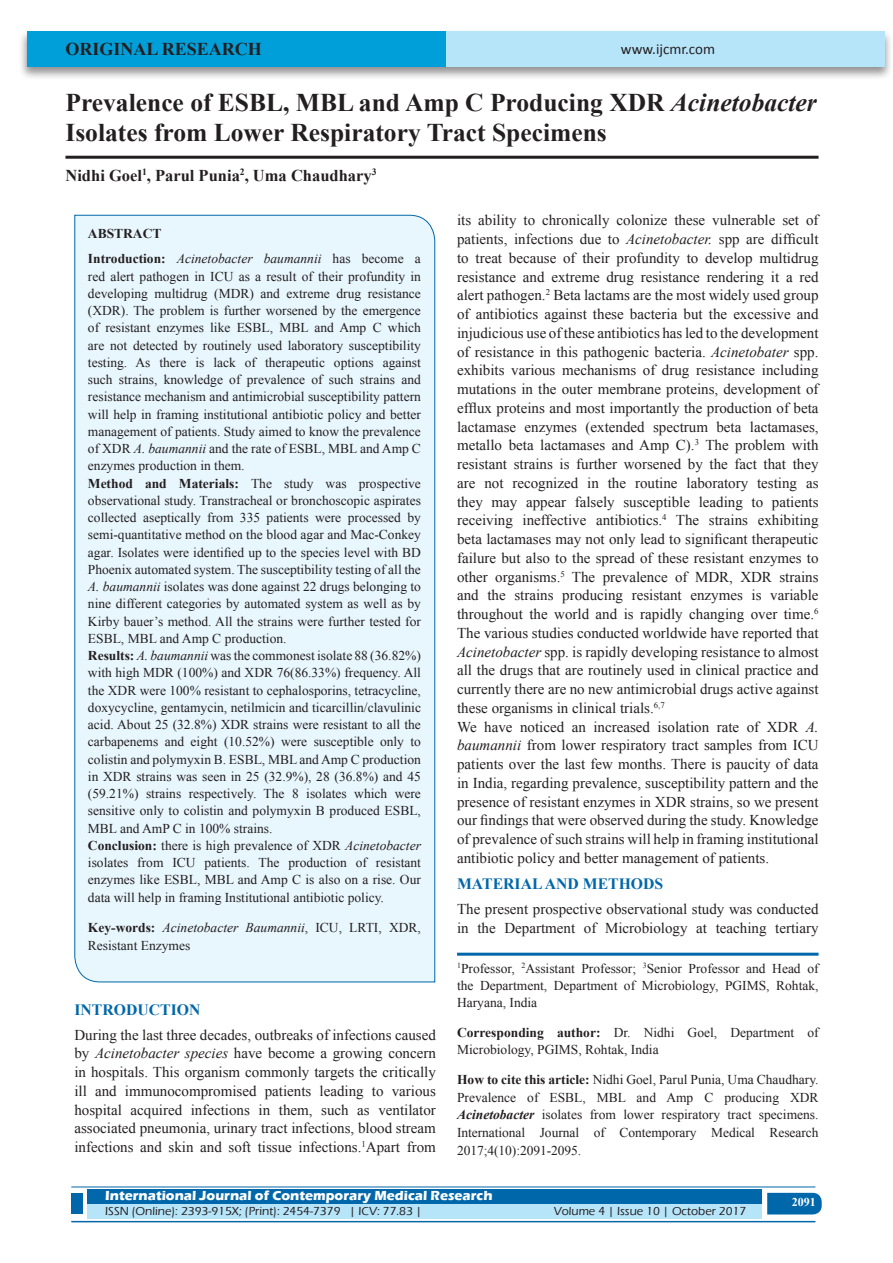
<style>
.page{position:relative;width:893px;height:1263px;background:#fff}
.page>*{position:absolute;margin:0;border:0;box-sizing:border-box;transform-origin:0 0}
.A_Title_New{font:700 25.5px/30px "Times New Roman";color:#231f20}
.AT_new{font:700 18px "Times New Roman";color:#231f20}
.AU-New{font:700 16.5px "Times New Roman";color:#231f20}
.t1{font:700 15.75px "Times New Roman";color:#0067aa}
.TX_New{font:15px/18.8px "Times New Roman";color:#231f20;text-align:justify}
.t2{font:15px "Calibri";color:#231f20}
.HTC_new{font:13.5px/17.2px "Times New Roman";color:#231f20}
.Affi_New{font:13.5px/17.2px "Times New Roman";color:#231f20;text-align:justify}
.Corresponding{font:13.5px/17.2px "Times New Roman";color:#231f20}
.t3{font:italic 13.5px/25.8px "Times New Roman";color:#231f20}
.t4{font:700 13.5px "Eras ITC";color:#fff}
.t5{font:500 12px "Eras ITC";color:#231f20}
.t6{font:700 12px "Times New Roman";color:#fff}
.s1{font-style:italic}
.s2{font-weight:700;font-style:normal}
.s3{font-style:normal}
.s4{font-weight:700}
.s5{font-weight:700;font-style:italic}
</style>
<div class="page">
<div style="left:19px;top:29px;width:874px;height:52px;background:#231f20;opacity:.5"></div>
<div style="left:27px;top:31px;width:858px;height:35px;background:#b6e4f9"></div>
<div style="left:27px;top:31px;width:419px;height:35px;background:#009fda"></div>
<div style="left:87px;top:1189px;width:674px;height:15px;background:#0067aa"></div>
<div style="left:87px;top:1204px;width:674px;height:15px;background:#b6e4f9"></div>
<svg style="left:767px;top:1193px;width:55px;height:21px"></svg>
<hr style="left:71px;top:1186px;width:744px;height:1px;background:#0067aa">
<hr style="left:71px;top:1221px;width:744px;height:1px;background:#0067aa">
<div style="left:71px;top:1193px;width:12px;height:21px;background:#0067aa"></div>
<hr style="left:65px;top:156px;width:754px;height:3px;background:#231f20">
<div style="left:74px;top:214px;width:361px;height:769px;background:#e8f6fd"></div>
<hr style="left:457px;top:953px;width:362px;height:3px;background:#0067aa">
<p class="AT_new" style="left:65px;top:36px;width:198px">ORIGINAL RESEARCH</p>
<p class="t2" style="left:621px;top:40px;width:96px">www.ijcmr.com</p>
<p class="A_Title_New" style="left:65px;top:87px;width:753px">Prevalence of ESBL, MBL and Amp C Producing XDR <span class="s1">Acinetobacter<br></span>Isolates from Lower Respiratory Tract Specimens</p>
<p class="AU-New" style="left:65px;top:164px;width:313px">Nidhi Goel<sup>1</sup>, Parul Punia<sup>2</sup>, Uma Chaudhary<sup>3</sup></p>
<p class="t3" style="left:88px;top:220px;width:335px"><span class="s2">ABSTRACT<br>Introduction:</span> Acinetobacter baumannii <span class="s3">has become a</span></p>
<p class="HTC_new" style="left:88px;top:267px;width:335px">red alert pathogen in ICU as a result of their profundity in developing multidrug (MDR) and extreme drug resistance (XDR). The problem is further worsened by the emergence of resistant enzymes like ESBL, MBL and Amp C which are not detected by routinely used laboratory susceptibility testing. As there is lack of therapeutic options against such strains, knowledge of prevalence of such strains and resistance mechanism and antimicrobial susceptibility pattern will help in framing institutional antibiotic policy and better management of patients. Study aimed to know the prevalence of XDR <span class="s1">A. baumannii</span> and the rate of ESBL, MBL and Amp C enzymes production in them.<br><span class="s4">Method and Materials:</span> The study was prospective observational study. Transtracheal or bronchoscopic aspirates collected aseptically from 335 patients were processed by semi-quantitative method on the blood agar and Mac-Conkey agar. Isolates were identified up to the species level with BD Phoenix automated system. The susceptibility testing of all the <span class="s1">A. baumannii</span> isolates was done against 22 drugs belonging to nine different categories by automated system as well as by Kirby bauer’s method. All the strains were further tested for ESBL, MBL and Amp C production.<br><span class="s4">Results:</span> <span class="s1">A. baumannii</span> was the commonest isolate 88 (36.82%) with high MDR (100%) and XDR 76(86.33%) frequency. All the XDR were 100% resistant to cephalosporins, tetracycline, doxycycline, gentamycin, netilmicin and ticarcillin/clavulinic acid. About 25 (32.8%) XDR strains were resistant to all the carbapenems and eight (10.52%) were susceptible only to colistin and polymyxin B. ESBL, MBL and Amp C production in XDR strains was seen in 25 (32.9%), 28 (36.8%) and 45 (59.21%) strains respectively. The 8 isolates which were sensitive only to colistin and polymyxin B produced ESBL, MBL and AmP C in 100% strains.<br><span class="s4">Conclusion:</span> there is high prevalence of XDR <span class="s1">Acinetobacter </span>isolates from ICU patients. The production of resistant enzymes like ESBL, MBL and Amp C is also on a rise. Our data will help in framing Institutional antibiotic policy.</p>
<p class="HTC_new" style="left:88px;top:919px;width:335px;line-height:18px"><span class="s4">Key-words:</span> <span class="s1">Acinetobacter Baumannii</span>, ICU, LRTI, XDR,<br>Resistant Enzymes</p>
<h1 class="t1" style="left:74px;top:998px;width:127px">INTRODUCTION</h1>
<p class="TX_New" style="left:74px;top:1025px;width:363px">During the last three decades, outbreaks of infections caused by <span class="s1">Acinetobacter species</span> have become a growing concern in hospitals. This organism commonly targets the critically ill and immunocompromised patients leading to various hospital acquired infections in them, such as ventilator associated pneumonia, urinary tract infections, blood stream infections and skin and soft tissue infections.<sup>1</sup>Apart from</p>
<p class="TX_New" style="left:457px;top:211px;width:363px">its ability to chronically colonize these vulnerable set of patients, infections due to <span class="s1">Acinetobacter.</span> spp are difficult to treat because of their profundity to develop multidrug resistance and extreme drug resistance rendering it a red alert pathogen.<sup>2</sup> Beta lactams are the most widely used group of antibiotics against these bacteria but the excessive and injudicious use of these antibiotics has led to the development of resistance in this pathogenic bacteria. <span class="s1">Acinetobater</span> spp. exhibits various mechanisms of drug resistance including mutations in the outer membrane proteins, development of efflux proteins and most importantly the production of beta lactamase enzymes (extended spectrum beta lactamases, metallo beta lactamases and Amp C).<sup>3</sup> The problem with resistant strains is further worsened by the fact that they are not recognized in the routine laboratory testing as they may appear falsely susceptible leading to patients receiving ineffective antibiotics.<sup>4</sup> The strains exhibiting beta lactamases may not only lead to significant therapeutic failure but also to the spread of these resistant enzymes to other organisms.<sup>5</sup> The prevalence of MDR, XDR strains and the strains producing resistant enzymes is variable throughout the world and is rapidly changing over time.<sup>6<br></sup>The various studies conducted worldwide have reported that <span class="s1">Acinetobacter</span> spp. is rapidly developing resistance to almost all the drugs that are routinely used in clinical practice and currently there are no new antimicrobial drugs active against these organisms in clinical trials.<sup>6,7</sup></p>
<p class="TX_New" style="left:457px;top:717px;width:363px">We have noticed an increased isolation rate of XDR <span class="s1">A. baumannii</span> from lower respiratory tract samples from ICU patients over the last few months. There is paucity of data in India, regarding prevalence, susceptibility pattern and the presence of resistant enzymes in XDR strains, so we present our findings that were observed during the study. Knowledge of prevalence of such strains will help in framing institutional antibiotic policy and better management of patients.</p>
<h1 class="t1" style="left:457px;top:872px;width:208px">MATERIAL AND METHODS</h1>
<p class="TX_New" style="left:457px;top:899px;width:363px">The present prospective observational study was conducted in the Department of Microbiology at teaching tertiary</p>
<p class="Affi_New" style="left:457px;top:959px;width:363px"><sup>1</sup>Professor, <sup>2</sup>Assistant Professor; <sup>3</sup>Senior Professor and Head of the Department, Department of Microbiology, PGIMS, Rohtak, Haryana, India</p>
<p class="Corresponding" style="left:457px;top:1024px;width:363px"><span class="s4">Corresponding author:</span> Dr. Nidhi Goel, Department of<br>Microbiology, PGIMS, Rohtak, India</p>
<p class="HTC_new" style="left:457px;top:1071px;width:363px;line-height:17.7px;text-align:justify"><span class="s4">How to cite this article:</span> Nidhi Goel, Parul Punia, Uma Chaudhary.<br>Prevalence of ESBL, MBL and Amp C producing XDR <span class="s5">Acinetobacter</span> isolates from lower respiratory tract specimens.<br>International Journal of Contemporary Medical Research 2017;4(10):2091-2095.</p>
<p class="t4" style="left:105px;top:1188px;width:389px">International Journal of Contemporary Medical Research</p>
<p class="t5" style="left:105px;top:1204px;width:318px">ISSN (Online): 2393-915X; (Print): 2454-7379 | ICV: 77.83 |</p>
<p class="t5" style="left:554px;top:1204px;width:194px">Volume 4 | Issue 10 | October 2017</p>
<h4 class="t6" style="left:792px;top:1194px;width:25px">2091</h4>
</div>
